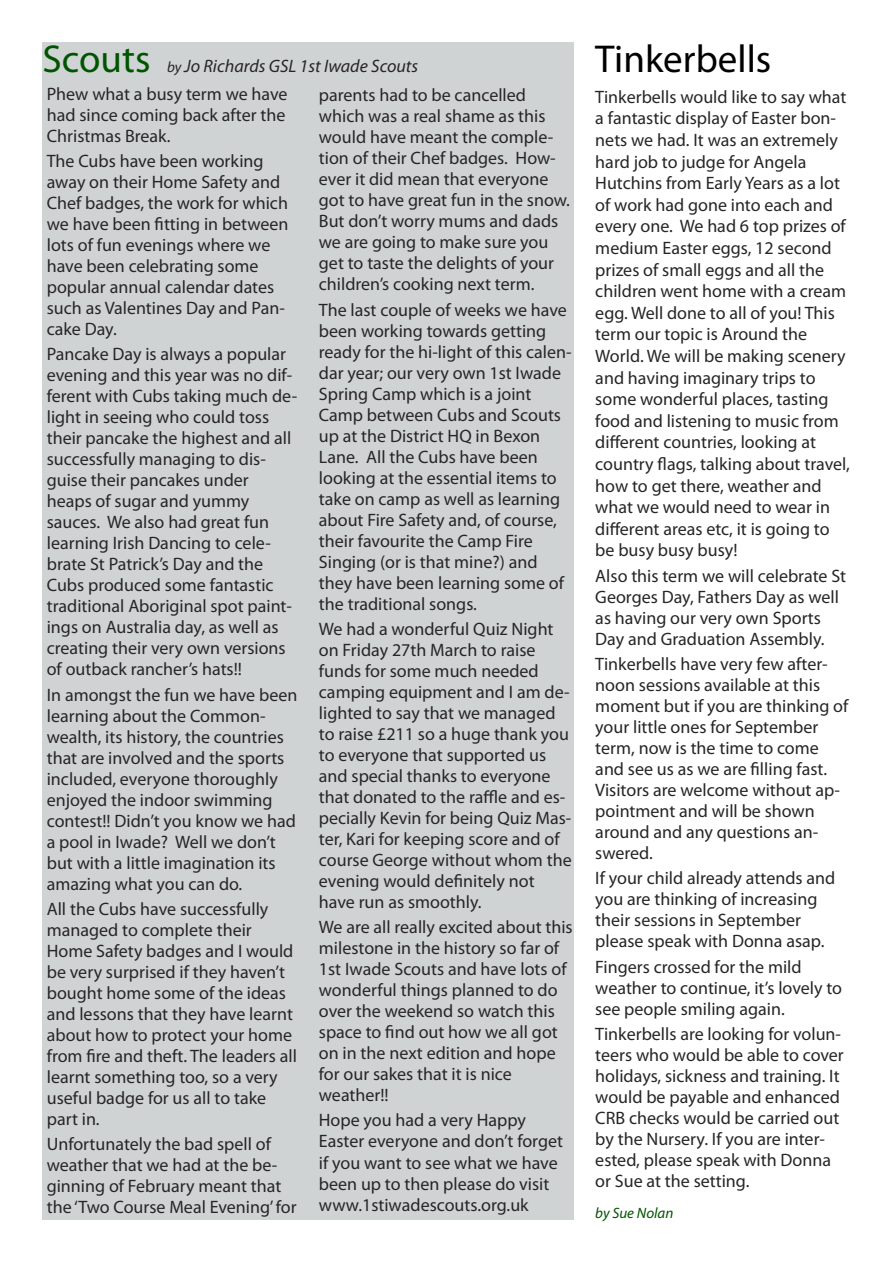
<style>
.page{position:relative;width:893px;height:1263px;background:#fff}
.page>*{position:absolute;margin:0;border:0;box-sizing:border-box;transform-origin:0 0}
.t1{font:39px "Myriad Pro";color:#000}
.t2{font:39px "Myriad Pro";color:#005400}
.t3{font:18px/21px "Myriad Pro";color:#272627}
.t4{font:italic 18px/28px "Myriad Pro";color:#272627}
.t5{font:italic 15px "Myriad Pro";color:#005400}
.s1{font-size:15px}
.s2{font-style:normal}
</style>
<div class="page">
<div style="left:43px;top:43px;width:531px;height:1177px;background:#d0d3d3"></div>
<h1 class="t2" style="left:43px;top:44px;width:109px">Scouts</h1>
<p class="t4" style="left:47px;top:53px;width:373px;text-indent:120px"><span class="s1">by</span> Jo Richards GSL 1st Iwade Scouts<br><span class="s2">Phew what a busy term we have</span></p>
<p class="t3" style="left:47px;top:106px;width:240px">had since coming back after the<br>Christmas Break.</p>
<p class="t3" style="left:47px;top:152px;width:243px">The Cubs have been working away on their Home Safety and<br>Chef badges, the work for which we have been fitting in between lots of fun evenings where we have been celebrating some popular annual calendar dates such as Valentines Day and Pan&shy;cake Day.</p>
<p class="t3" style="left:47px;top:345px;width:252px">Pancake Day is always a popular evening and this year was no dif&shy;ferent with Cubs taking much de&shy;light in seeing who could toss their pancake the highest and all successfully managing to dis&shy;guise their pancakes under heaps of sugar and yummy sauces. We also had great fun learning Irish Dancing to cele&shy;brate St Patrick’s Day and the<br>Cubs produced some fantastic traditional Aboriginal spot paint&shy;ings on Australia day, as well as creating their very own versions of outback rancher’s hats!!</p>
<p class="t3" style="left:47px;top:685px;width:252px">In amongst the fun we have been learning about the Common&shy;wealth, its history, the countries that are involved and the sports included, everyone thoroughly enjoyed the indoor swimming contest!! Didn’t you know we had a pool in Iwade? Well we don’t but with a little imagination its amazing what you can do.</p>
<p class="t3" style="left:47px;top:900px;width:252px">All the Cubs have successfully managed to complete their<br>Home Safety badges and I would be very surprised if they haven’t bought home some of the ideas and lessons that they have learnt about how to protect your home from fire and theft. The leaders all learnt something too, so a very useful badge for us all to take part in.</p>
<p class="t3" style="left:47px;top:1135px;width:251px">Unfortunately the bad spell of weather that we had at the be&shy;ginning of February meant that the ‘Two Course Meal Evening’for</p>
<p class="t3" style="left:319px;top:86px;width:253px">parents had to be cancelled which was a real shame as this would have meant the comple&shy;tion of their Chef badges. How&shy;ever it did mean that everyone got to have great fun in the snow.<br>But don’t worry mums and dads we are going to make sure you get to taste the delights of your children’s cooking next term.</p>
<p class="t3" style="left:319px;top:300px;width:254px">The last couple of weeks we have been working towards getting ready for the hi-light of this calen&shy;dar year; our very own 1st Iwade<br>Spring Camp which is a joint<br>Camp between Cubs and Scouts up at the District HQ in Bexon<br>Lane. All the Cubs have been looking at the essential items to take on camp as well as learning about Fire Safety and, of course, their favourite the Camp Fire<br>Singing (or is that mine?) and they have been learning some of the traditional songs.</p>
<p class="t3" style="left:319px;top:620px;width:254px">We had a wonderful Quiz Night on Friday 27th March to raise funds for some much needed camping equipment and I am de&shy;lighted to say that we managed to raise £211 so a huge thank you to everyone that supported us and special thanks to everyone that donated to the raffle and es&shy;pecially Kevin for being Quiz Mas&shy;ter, Kari for keeping score and of course George without whom the evening would definitely not have run as smoothly.</p>
<p class="t3" style="left:319px;top:918px;width:255px">We are all really excited about this milestone in the history so far of<br>1st Iwade Scouts and have lots of wonderful things planned to do over the weekend so watch this space to find out how we all got on in the next edition and hope for our sakes that it is nice weather!!</p>
<p class="t3" style="left:319px;top:1111px;width:246px">Hope you had a very Happy<br>Easter everyone and don’t forget if you want to see what we have been up to then please do visit www.1stiwadescouts.org.uk</p>
<h1 class="t1" style="left:595px;top:44px;width:178px">Tinkerbells</h1>
<p class="t3" style="left:595px;top:87px;width:256px;line-height:21.6px">Tinkerbells would like to say what a fantastic display of Easter bon&shy;nets we had. It was an extremely hard job to judge for Angela<br>Hutchins from Early Years as a lot of work had gone into each and every one. We had 6 top prizes of medium Easter eggs, 12 second prizes of small eggs and all the children went home with a cream egg. Well done to all of you! This term our topic is Around the<br>World. We will be making scenery and having imaginary trips to some wonderful places, tasting food and listening to music from different countries, looking at country flags, talking about travel, how to get there, weather and what we would need to wear in different areas etc, it is going to be busy busy busy!</p>
<p class="t3" style="left:595px;top:567px;width:252px">Also this term we will celebrate St<br>Georges Day, Fathers Day as well as having our very own Sports<br>Day and Graduation Assembly.</p>
<p class="t3" style="left:595px;top:655px;width:255px">Tinkerbells have very few after&shy;noon sessions available at this moment but if you are thinking of your little ones for September term, now is the time to come and see us as we are filling fast.<br>Visitors are welcome without ap&shy;pointment and will be shown around and any questions an&shy;swered.</p>
<p class="t3" style="left:595px;top:869px;width:241px">If your child already attends and you are thinking of increasing their sessions in September please speak with Donna asap.</p>
<p class="t3" style="left:595px;top:957px;width:248px">Fingers crossed for the mild weather to continue, it’s lovely to see people smiling again.</p>
<p class="t3" style="left:595px;top:1025px;width:250px">Tinkerbells are looking for volun&shy;teers who would be able to cover holidays, sickness and training. It would be payable and enhanced<br>CRB checks would be carried out by the Nursery. If you are inter&shy;ested, please speak with Donna or Sue at the setting.</p>
<p class="t5" style="left:595px;top:1207px;width:80px">by Sue Nolan</p>
</div>
